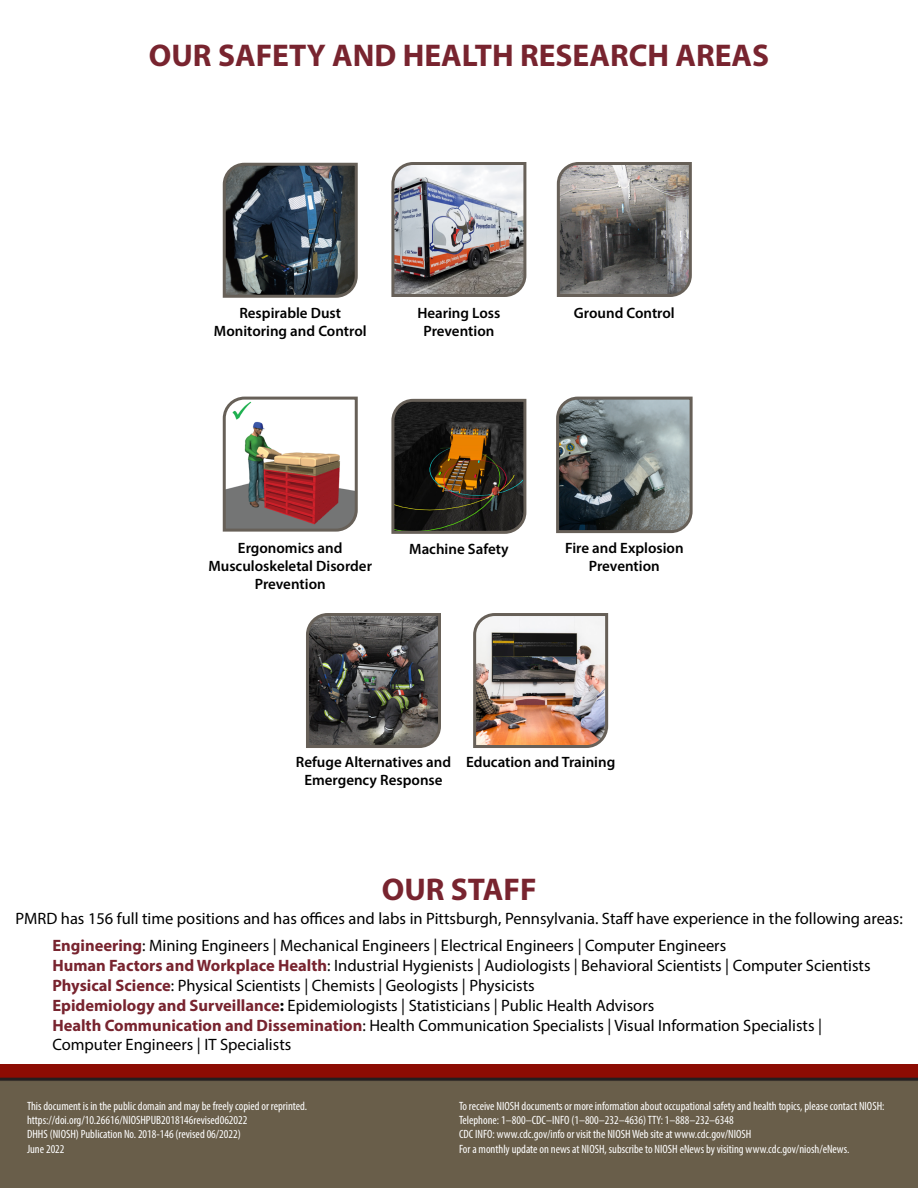
<style>
.page{position:relative;width:918px;height:1188px;background:#fff}
.page>*{position:absolute;margin:0;border:0;box-sizing:border-box;transform-origin:0 0}
.t1{font:700 31.5px "Myriad Pro";color:#78242f}
.Our_Staff{font:16.5px/19.8px "Myriad Pro";color:#000}
.Main_Text{font:16.5px "Myriad Pro";color:#000}
.Photo_Captions{font:600 15px/18px "Myriad Pro";color:#000;text-align:center}
.t2{font:condensed 12px/14.4px "Myriad Pro";color:#fff}
.s1{font-weight:700;color:#78242f}
.s2{font-weight:700}
</style>
<div class="page">
<img style="left:0;top:1065px;width:918px;height:123px">
<svg style="left:222px;top:162px;width:136px;height:136px;background:#444e57"></svg>
<img style="left:391px;top:162px;width:136px;height:135px">
<svg style="left:556px;top:162px;width:136px;height:135px;background:#807d7b"></svg>
<svg style="left:222px;top:396px;width:136px;height:136px"></svg>
<svg style="left:391px;top:398px;width:136px;height:136px;background:#3a3124"></svg>
<svg style="left:556px;top:396px;width:137px;height:138px;background:#6f7677"></svg>
<img style="left:306px;top:613px;width:135px;height:135px">
<img style="left:473px;top:613px;width:136px;height:135px">
<p class="t1" style="left:149px;top:35px;width:622px">OUR SAFETY AND HEALTH RESEARCH AREAS</p>
<p class="Photo_Captions" style="left:214px;top:304px;width:154px">Respirable Dust<br>Monitoring and Control</p>
<p class="Photo_Captions" style="left:417px;top:304px;width:85px">Hearing Loss<br>Prevention</p>
<p class="Photo_Captions" style="left:574px;top:303px;width:102px">Ground Control</p>
<p class="Photo_Captions" style="left:208px;top:538px;width:165px">Ergonomics and<br>Musculoskeletal Disorder<br>Prevention</p>
<p class="Photo_Captions" style="left:409px;top:539px;width:101px">Machine Safety</p>
<p class="Photo_Captions" style="left:565px;top:539px;width:120px">Fire and Explosion<br>Prevention</p>
<p class="Photo_Captions" style="left:296px;top:753px;width:157px">Refuge Alternatives and<br>Emergency Response</p>
<p class="Photo_Captions" style="left:466px;top:753px;width:151px">Education and Training</p>
<p class="t1" style="left:382px;top:869px;width:156px">OUR STAFF</p>
<p class="Main_Text" style="left:16px;top:908px;width:889px">PMRD has 156 full time positions and has offices and labs in Pittsburgh, Pennsylvania. Staff have experience in the following areas:</p>
<p class="Our_Staff" style="left:52px;top:936px;width:675px"><span class="s1">Engineering</span>: Mining Engineers | Mechanical Engineers | Electrical Engineers | Computer Engineers</p>
<p class="Our_Staff" style="left:52px;top:955px;width:820px"><span class="s1">Human Factors and Workplace Health</span>: Industrial Hygienists | Audiologists | Behavioral Scientists | Computer Scientists</p>
<p class="Our_Staff" style="left:52px;top:975px;width:484px"><span class="s1">Physical Science</span>: Physical Scientists | Chemists | Geologists | Physicists</p>
<p class="Our_Staff" style="left:52px;top:995px;width:603px"><span class="s1">Epidemiology and Surveillance</span><span class="s2">:</span> Epidemiologists | Statisticians | Public Health Advisors</p>
<p class="Our_Staff" style="left:52px;top:1015px;width:771px"><span class="s1">Health Communication and Dissemination</span>: Health Communication Specialists | Visual Information Specialists |<br>Computer Engineers | IT Specialists</p>
<p class="t2" style="left:27px;top:1098px;width:282px">This document is in the public domain and may be freely copied or reprinted. https://doi.org/10.26616/NIOSHPUB2018146revised062022<br>DHHS (NIOSH) Publication No. 2018-146 (revised 06/2022)<br>June 2022</p>
<p class="t2" style="left:459px;top:1098px;width:427px">To receive NIOSH documents or more information about occupational safety and health topics, please contact NIOSH:<br>Telephone: 1–800–CDC–INFO (1–800–232–4636) TTY: 1–888–232–6348<br>CDC INFO: www.cdc.gov/info or visit the NIOSH Web site at www.cdc.gov/NIOSH<br>For a monthly update on news at NIOSH, subscribe to NIOSH eNews by visiting www.cdc.gov/niosh/eNews.</p>
</div>
